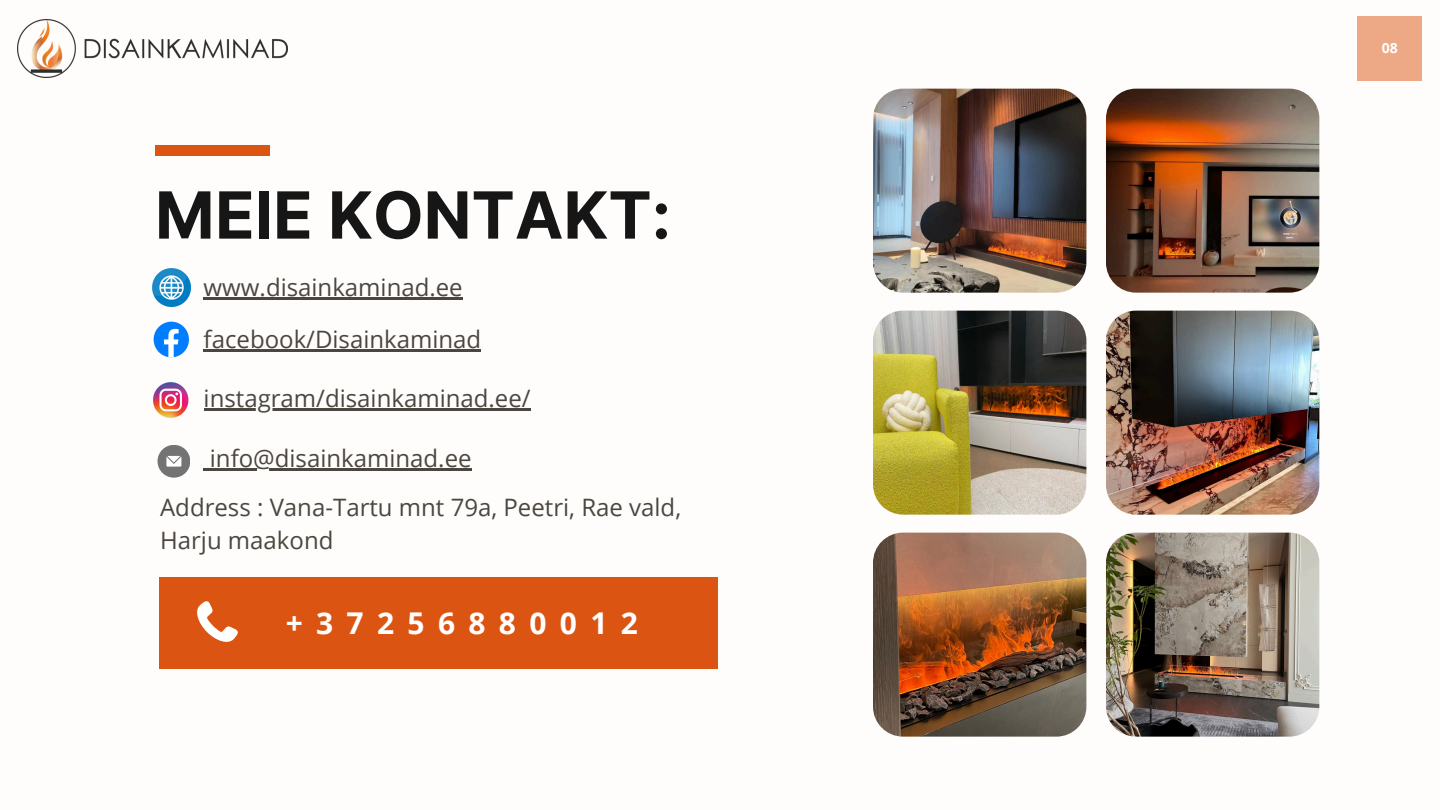
<style>
.page{position:relative;width:1440px;height:810px;background:#fffdfb}
.page>*{position:absolute;margin:0;border:0;box-sizing:border-box;transform-origin:0 0}
.t1{font:700 65px "Inter";color:#171616}
.t2{font:700 30px "Open Sans";letter-spacing:.445em;color:#fff}
.t3{font:24px/33px "Open Sans";color:#4b4640}
.t4{font:700 14px "Open Sans";color:#fff}
</style>
<div class="page">
<div style="left:1357px;top:16px;width:65px;height:65px;background:#eda886"></div>
<img style="left:1106px;top:89px;width:213px;height:204px;border-radius:30px">
<img style="left:1106px;top:311px;width:213px;height:204px;border-radius:30px">
<img style="left:1106px;top:533px;width:213px;height:204px;border-radius:30px">
<img style="left:873px;top:89px;width:213px;height:204px;border-radius:30px">
<img style="left:873px;top:311px;width:213px;height:204px;border-radius:30px">
<img style="left:873px;top:533px;width:213px;height:204px;border-radius:30px">
<div style="left:159px;top:577px;width:559px;height:91px;background:#dc5412"></div>
<svg style="left:197px;top:601px;width:41px;height:41px"></svg>
<div style="left:155px;top:146px;width:115px;height:10px;background:#dc5412"></div>
<hr style="left:204px;top:297px;width:259px;height:2px;background:#4b4640">
<svg style="left:204px;top:469px;width:6px;height:2px"></svg>
<hr style="left:210px;top:469px;width:262px;height:2px;background:#4b4640">
<img style="left:18px;top:19px;width:270px;height:59px">
<img style="left:153px;top:321px;width:36px;height:37px">
<img style="left:153px;top:382px;width:36px;height:36px">
<img style="left:153px;top:269px;width:37px;height:37px">
<hr style="left:204px;top:349px;width:277px;height:3px;background:#4b4640">
<hr style="left:204px;top:408px;width:327px;height:3px;background:#4b4640">
<div style="left:158px;top:445px;width:32px;height:33px;background:#737373;border-radius:50%"></div>
<svg style="left:166px;top:456px;width:15px;height:11px"></svg>
<p class="t1" style="left:155px;top:176px;width:518px">MEIE KONTAKT:</p>
<p class="t3" style="left:204px;top:270px;width:261px">www.disainkaminad.ee</p>
<p class="t3" style="left:204px;top:322px;width:279px">facebook/Disainkaminad</p>
<h2 class="t3" style="left:204px;top:381px;width:328px">instagram/disainkaminad.ee/</h2>
<p class="t3" style="left:210px;top:441px;width:263px">info@disainkaminad.ee</p>
<p class="t3" style="left:160px;top:491px;width:523px">Address : Vana-Tartu mnt 79a, Peetri, Rae vald,<br>Harju maakond</p>
<h1 class="t2" style="left:286px;top:602px;width:354px">+37256880012</h1>
<p class="t4" style="left:1382px;top:38px;width:17px">08</p>
</div>
